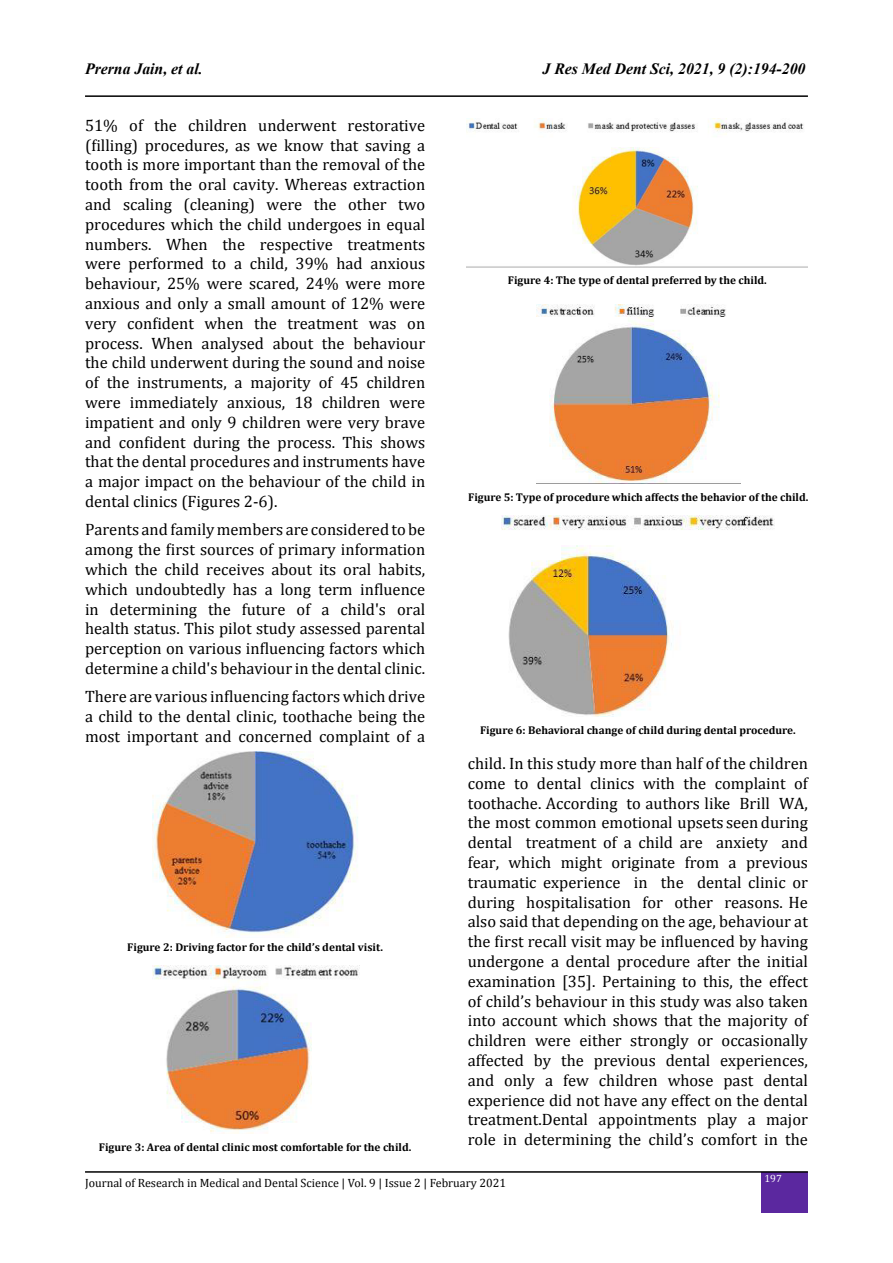
<style>
.page{position:relative;width:893px;height:1263px;background:#fff}
.page>*{position:absolute;margin:0;border:0;box-sizing:border-box;transform-origin:0 0}
.t1{font:16.5px/19.8px "Cambria";color:#000;text-align:justify}
.t2{font:italic 700 15.75px "Times New Roman";color:#000}
.t3{font:12px "Cambria";color:#000}
.t4{font:700 11.25px "Cambria";color:#000}
.t5{font:10.5px "Cambria";color:#fff}
</style>
<div class="page">
<hr style="left:85px;top:95px;width:723px;height:2px;background:#000">
<div style="left:762px;top:1172px;width:46px;height:41px;background:#5b289f"></div>
<hr style="left:85px;top:1171px;width:723px;height:2px;background:#000">
<img style="left:152px;top:751px;width:206px;height:186px">
<img style="left:152px;top:966px;width:207px;height:167px">
<img style="left:467px;top:118px;width:341px;height:149px">
<img style="left:536px;top:304px;width:204px;height:180px">
<img style="left:502px;top:516px;width:272px;height:200px">
<p class="t2" style="left:85px;top:58px;width:119px">Prerna Jain, et al.</p>
<p class="t2" style="left:543px;top:58px;width:264px">J Res Med Dent Sci, 2021, 9 (2):194-200</p>
<p class="t1" style="left:85px;top:115px;width:342px">51% of the children underwent restorative (filling) procedures, as we know that saving a tooth is more important than the removal of the tooth from the oral cavity. Whereas extraction and scaling (cleaning) were the other two procedures which the child undergoes in equal numbers. When the respective treatments were performed to a child, 39% had anxious behaviour, 25% were scared, 24% were more anxious and only a small amount of 12% were very confident when the treatment was on process. When analysed about the behaviour the child underwent during the sound and noise of the instruments, a majority of 45 children were immediately anxious, 18 children were impatient and only 9 children were very brave and confident during the process. This shows that the dental procedures and instruments have a major impact on the behaviour of the child in dental clinics (Figures 2-6).</p>
<p class="t1" style="left:85px;top:520px;width:342px">Parents and family members are considered to be among the first sources of primary information which the child receives about its oral habits, which undoubtedly has a long term influence in determining the future of a child's oral health status. This pilot study assessed parental perception on various influencing factors which determine a child's behaviour in the dental clinic.</p>
<p class="t1" style="left:85px;top:687px;width:342px">There are various influencing factors which drive a child to the dental clinic, toothache being the most important and concerned complaint of a</p>
<p class="t4" style="left:127px;top:939px;width:257px">Figure 2: Driving factor for the child’s dental visit.</p>
<p class="t4" style="left:99px;top:1139px;width:314px">Figure 3: Area of dental clinic most comfortable for the child.</p>
<p class="t4" style="left:508px;top:273px;width:260px">Figure 4: The type of dental preferred by the child.</p>
<p class="t4" style="left:468px;top:489px;width:342px">Figure 5: Type of procedure which affects the behavior of the child.</p>
<p class="t4" style="left:480px;top:722px;width:317px">Figure 6: Behavioral change of child during dental procedure.</p>
<p class="t1" style="left:468px;top:753px;width:342px">child. In this study more than half of the children come to dental clinics with the complaint of toothache. According to authors like Brill WA, the most common emotional upsets seen during dental treatment of a child are anxiety and fear, which might originate from a previous traumatic experience in the dental clinic or during hospitalisation for other reasons. He also said that depending on the age, behaviour at the first recall visit may be influenced by having undergone a dental procedure after the initial examination [35]. Pertaining to this, the effect of child’s behaviour in this study was also taken into account which shows that the majority of children were either strongly or occasionally affected by the previous dental experiences, and only a few children whose past dental experience did not have any effect on the dental treatment.Dental appointments play a major role in determining the child’s comfort in the</p>
<p class="t3" style="left:85px;top:1176px;width:422px">Journal of Research in Medical and Dental Science | Vol. 9 | Issue 2 | February 2021</p>
<p class="t5" style="left:764px;top:1172px;width:19px">197</p>
</div>
